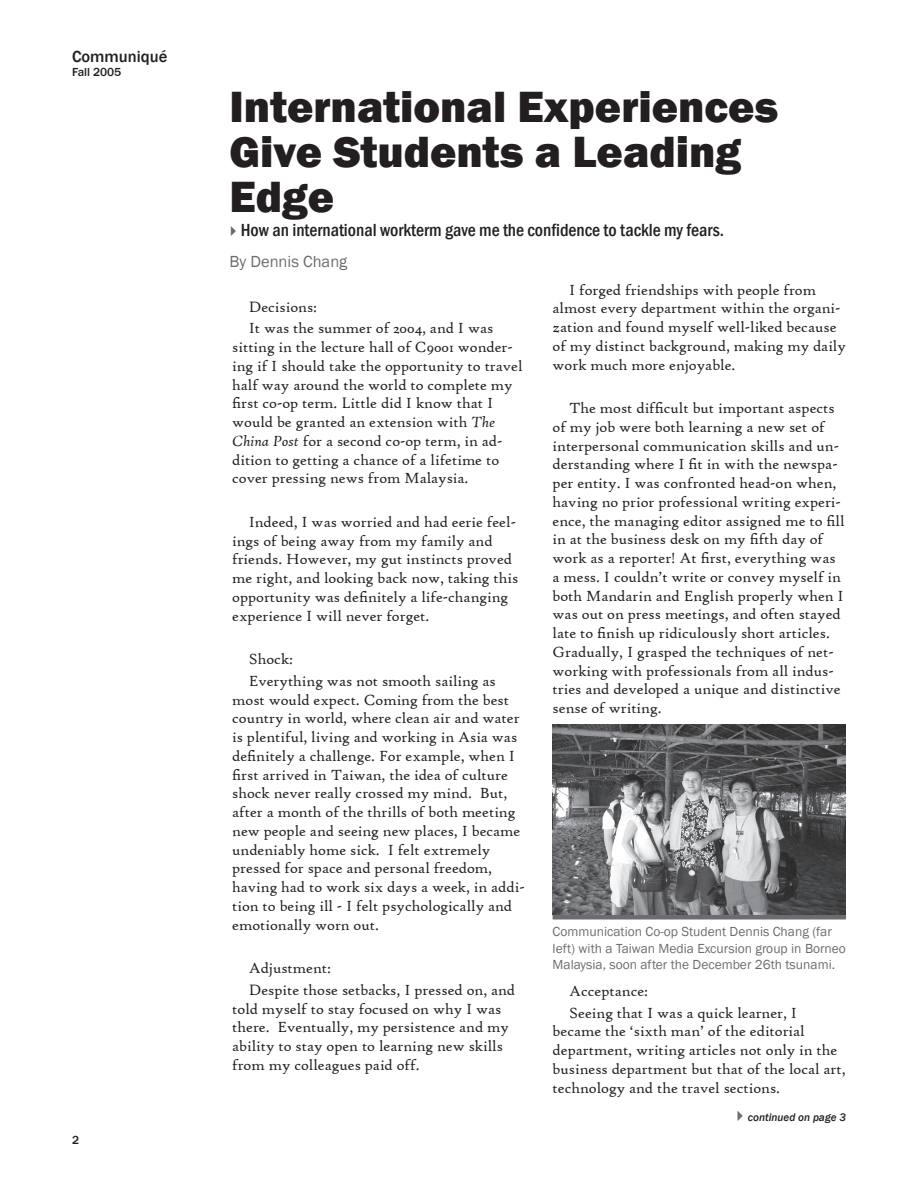
<style>
.page{position:relative;width:918px;height:1188px;background:#fff}
.page>*{position:absolute;margin:0;border:0;box-sizing:border-box;transform-origin:0 0}
.t1{font:800 45px/45px "Franklin Gothic";color:#231f20}
.t2{font:500 condensed 18px "Franklin Gothic";color:#231f20}
.t3{font:16.5px "Franklin Gothic";color:#6c6d70}
.t4{font:500 16.5px "Franklin Gothic";color:#231f20}
.t5{font:15.75px/18.8px "High Tower Text";color:#231f20}
.t6{font:13.5px/16.2px "Franklin Gothic";color:#6c6d70}
.t7{font:500 12px "Franklin Gothic";color:#231f20}
.t8{font:italic 500 11.25px "Franklin Gothic";color:#231f20}
.s1{color:#68676c}
.s2{font-style:italic}
.s3{color:#6c6d70}
</style>
<div class="page">
<div style="left:553px;top:914px;width:293px;height:6px;background:#6c6d70"></div>
<img style="left:553px;top:724px;width:293px;height:191px">
<p class="t4" style="left:72px;top:46px;width:97px">Communiqué</p>
<p class="t7" style="left:72px;top:65px;width:51px">Fall 2005</p>
<p class="t7" style="left:72px;top:1132px;width:9px">2</p>
<h1 class="t1" style="left:230px;top:84px;width:550px">International Experiences<br>Give Students a Leading<br>Edge</h1>
<p class="t2" style="left:225px;top:218px;width:500px"><span class="s1">✔</span>How an international workterm gave me the confidence to tackle my fears.</p>
<p class="t3" style="left:230px;top:251px;width:119px">By Dennis Chang</p>
<p class="t5" style="left:249px;top:296px;width:246px;line-height:21.8px">Decisions:<br>It was the summer of 2004, and I was</p>
<p class="t5" style="left:232px;top:338px;width:292px">sitting in the lecture hall of C9001 wonder&shy;ing if I should take the opportunity to travel half way around the world to complete my first co-op term. Little did I know that I would be granted an extension with <span class="s2">The China Post</span> for a second co-op term, in ad&shy;dition to getting a chance of a lifetime to cover pressing news from Malaysia.</p>
<p class="t5" style="left:232px;top:513px;width:288px;text-indent:16px">Indeed, I was worried and had eerie feel&shy;ings of being away from my family and friends. However, my gut instincts proved me right, and looking back now, taking this opportunity was definitely a life-changing experience I will never forget.</p>
<p class="t5" style="left:249px;top:648px;width:249px;line-height:21.8px">Shock:<br>Everything was not smooth sailing as</p>
<p class="t5" style="left:232px;top:690px;width:294px">most would expect. Coming from the best country in world, where clean air and water is plentiful, living and working in Asia was definitely a challenge. For example, when I first arrived in Taiwan, the idea of culture shock never really crossed my mind. But, after a month of the thrills of both meeting new people and seeing new places, I became undeniably home sick. I felt extremely pressed for space and personal freedom, having had to work six days a week, in addi&shy;tion to being ill - I felt psychologically and emotionally worn out.</p>
<p class="t5" style="left:249px;top:957px;width:268px;line-height:21.8px">Adjustment:<br>Despite those setbacks, I pressed on, and</p>
<p class="t5" style="left:232px;top:999px;width:278px">told myself to stay focused on why I was there. Eventually, my persistence and my ability to stay open to learning new skills from my colleagues paid off.</p>
<p class="t5" style="left:553px;top:280px;width:295px;text-indent:16px">I forged friendships with people from almost every department within the organi&shy;zation and found myself well-liked because of my distinct background, making my daily work much more enjoyable.</p>
<p class="t5" style="left:553px;top:399px;width:293px;text-indent:17px">The most difficult but important aspects of my job were both learning a new set of interpersonal communication skills and un&shy;derstanding where I fit in with the newspa&shy;per entity. I was confronted head-on when, having no prior professional writing experi&shy;ence, the managing editor assigned me to fill in at the business desk on my fifth day of work as a reporter! At first, everything was a mess. I couldn’t write or convey myself in both Mandarin and English properly when I was out on press meetings, and often stayed late to finish up ridiculously short articles.<br>Gradually, I grasped the techniques of net&shy;working with professionals from all indus&shy;tries and developed a unique and distinctive sense of writing.</p>
<p class="t6" style="left:553px;top:924px;width:295px">Communication Co-op Student Dennis Chang (far left) with a Taiwan Media Excursion group in Borneo<br>Malaysia, soon after the December 26th tsunami.</p>
<p class="t5" style="left:569px;top:980px;width:230px;line-height:21.8px">Acceptance:<br>Seeing that I was a quick learner, I</p>
<p class="t5" style="left:553px;top:1022px;width:295px">became the ‘sixth man’ of the editorial department, writing articles not only in the business department but that of the local art, technology and the travel sections.</p>
<p class="t8" style="left:731px;top:1111px;width:116px"><span class="s3">✔</span>continued on page 3</p>
</div>
